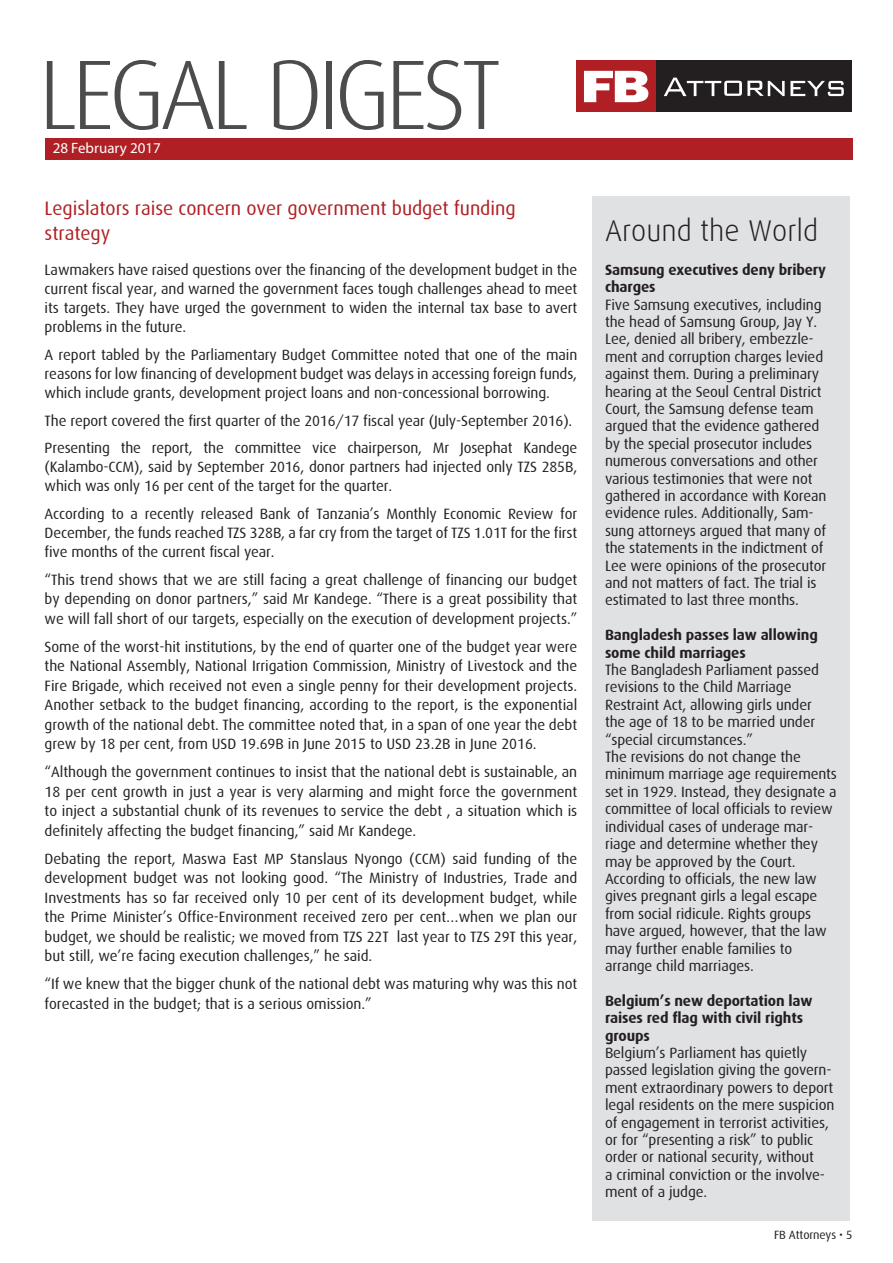
<style>
.page{position:relative;width:893px;height:1263px;background:#fff}
.page>*{position:absolute;margin:0;border:0;box-sizing:border-box;transform-origin:0 0}
.t1{font:300 98.85px "Dax";letter-spacing:-.06em;color:#4b4c4d}
.t2{font:300 30px "Dax";color:#231f20}
.t3{font:19.5px/25.5px "Dax";letter-spacing:-.005em;color:#b01f23}
.t4{font:16.2px "Myriad Pro";color:#fff}
.t5{font:15px/17.4px "Dax";letter-spacing:-.01em;color:#231f20;text-align:justify}
.t6{font:700 15px/17.4px "Dax";letter-spacing:-.01em;color:#231f20}
.t7{font:15px "Myriad Pro";color:#fff}
.t8{font:12px "Dax";letter-spacing:-.01em;color:#231f20}
</style>
<div class="page">
<div style="left:593px;top:196px;width:257px;height:1024px;background:#e0e1e3"></div>
<div style="left:654px;top:60px;width:198px;height:52px;background:#231f20"></div>
<div style="left:577px;top:60px;width:79px;height:52px;background:#af1f23"></div>
<svg style="left:584px;top:71px;width:64px;height:31px"></svg>
<svg style="left:664px;top:78px;width:180px;height:18px"></svg>
<div style="left:45px;top:138px;width:808px;height:22px;background:#b01f23"></div>
<h1 class="t1" style="left:38px;top:41px;width:465px">LEGAL DIGEST</h1>
<p class="t7" style="left:53px;top:139px;width:110px">28 February 2017</p>
<p class="t4" style="left:59px;top:147px;width:67px">May 2015</p>
<h3 class="t3" style="left:45px;top:195px;width:472px">Legislators raise concern over government budget funding strategy</h3>
<p class="t5" style="left:45px;top:261px;width:534px;line-height:19px">Lawmakers have raised questions over the financing of the development budget in the current fiscal year, and warned the government faces tough challenges ahead to meet its targets. They have urged the government to widen the internal tax base to avert problems in the future.</p>
<p class="t5" style="left:45px;top:345px;width:534px;line-height:19px">A report tabled by the Parliamentary Budget Committee noted that one of the main reasons for low financing of development budget was delays in accessing foreign funds, which include grants, development project loans and non-concessional borrowing.</p>
<p class="t5" style="left:45px;top:407px;width:534px;line-height:27.6px">The report covered the first quarter of the 2016/17 fiscal year (July-September 2016).<br>Presenting the report, the committee vice chairperson, Mr Josephat Kandege</p>
<p class="t5" style="left:45px;top:457px;width:534px;line-height:19px">(Kalambo-CCM), said by September 2016, donor partners had injected only TZS 285B, which was only 16 per cent of the target for the quarter.</p>
<p class="t5" style="left:45px;top:504px;width:534px;line-height:19px">According to a recently released Bank of Tanzania’s Monthly Economic Review for December, the funds reached TZS 328B, a far cry from the target of TZS 1.01T for the first five months of the current fiscal year.</p>
<p class="t5" style="left:45px;top:570px;width:534px;line-height:19.5px">“This trend shows that we are still facing a great challenge of financing our budget by depending on donor partners,” said Mr Kandege. “There is a great possibility that we will fall short of our targets, especially on the execution of development projects.”</p>
<p class="t5" style="left:45px;top:637px;width:534px;line-height:19.5px">Some of the worst-hit institutions, by the end of quarter one of the budget year were the National Assembly, National Irrigation Commission, Ministry of Livestock and the Fire Brigade, which received not even a single penny for their development projects.<br>Another setback to the budget financing, according to the report, is the exponential growth of the national debt. The committee noted that, in a span of one year the debt grew by 18 per cent, from USD 19.69B in June 2015 to USD 23.2B in June 2016.</p>
<p class="t5" style="left:45px;top:762px;width:534px;line-height:19.5px">“Although the government continues to insist that the national debt is sustainable, an 18 per cent growth in just a year is very alarming and might force the government to inject a substantial chunk of its revenues to service the debt , a situation which is definitely affecting the budget financing,” said Mr Kandege.</p>
<p class="t5" style="left:45px;top:849px;width:534px;line-height:19.5px">Debating the report, Maswa East MP Stanslaus Nyongo (CCM) said funding of the development budget was not looking good. “The Ministry of Industries, Trade and Investments has so far received only 10 per cent of its development budget, while the Prime Minister’s Office-Environment received zero per cent…when we plan our budget, we should be realistic; we moved from TZS 22T last year to TZS 29T this year, but still, we’re facing execution challenges,” he said.</p>
<p class="t5" style="left:45px;top:974px;width:534px;line-height:19.5px">“If we knew that the bigger chunk of the national debt was maturing why was this not forecasted in the budget; that is a serious omission.”</p>
<h2 class="t2" style="left:605px;top:214px;width:215px">Around the World</h2>
<p class="t6" style="left:605px;top:261px;width:222px">Samsung executives deny bribery charges</p>
<p class="t5" style="left:605px;top:296px;width:223px;text-align:left">Five Samsung executives, including the head of Samsung Group, Jay Y.<br>Lee, denied all bribery, embezzle&shy;ment and corruption charges levied against them. During a preliminary hearing at the Seoul Central District Court, the Samsung defense team argued that the evidence gathered by the special prosecutor includes numerous conversations and other various testimonies that were not gathered in accordance with Korean evidence rules. Additionally, Sam&shy;sung attorneys argued that many of the statements in the indictment of Lee were opinions of the prosecutor and not matters of fact. The trial is estimated to last three months.</p>
<p class="t6" style="left:605px;top:626px;width:214px">Bangladesh passes law allowing some child marriages</p>
<p class="t5" style="left:605px;top:661px;width:233px;text-align:left">The Bangladesh Parliament passed revisions to the Child Marriage Restraint Act, allowing girls under<br>the age of 18 to be married under “special circumstances.”<br>The revisions do not change the minimum marriage age requirements set in 1929. Instead, they designate a committee of local officials to review individual cases of underage mar&shy;riage and determine whether they may be approved by the Court.<br>According to officials, the new law gives pregnant girls a legal escape from social ridicule. Rights groups have argued, however, that the law may further enable families to arrange child marriages.</p>
<p class="t6" style="left:605px;top:992px;width:209px">Belgium’s new deportation law raises red flag with civil rights groups</p>
<p class="t5" style="left:605px;top:1044px;width:231px;text-align:left">Belgium’s Parliament has quietly passed legislation giving the govern&shy;ment extraordinary powers to deport legal residents on the mere suspicion of engagement in terrorist activities, or for “presenting a risk” to public order or national security, without<br>a criminal conviction or the involve&shy;ment of a judge.</p>
<p class="t8" style="left:774px;top:1228px;width:80px">FB Attorneys • 5</p>
</div>
